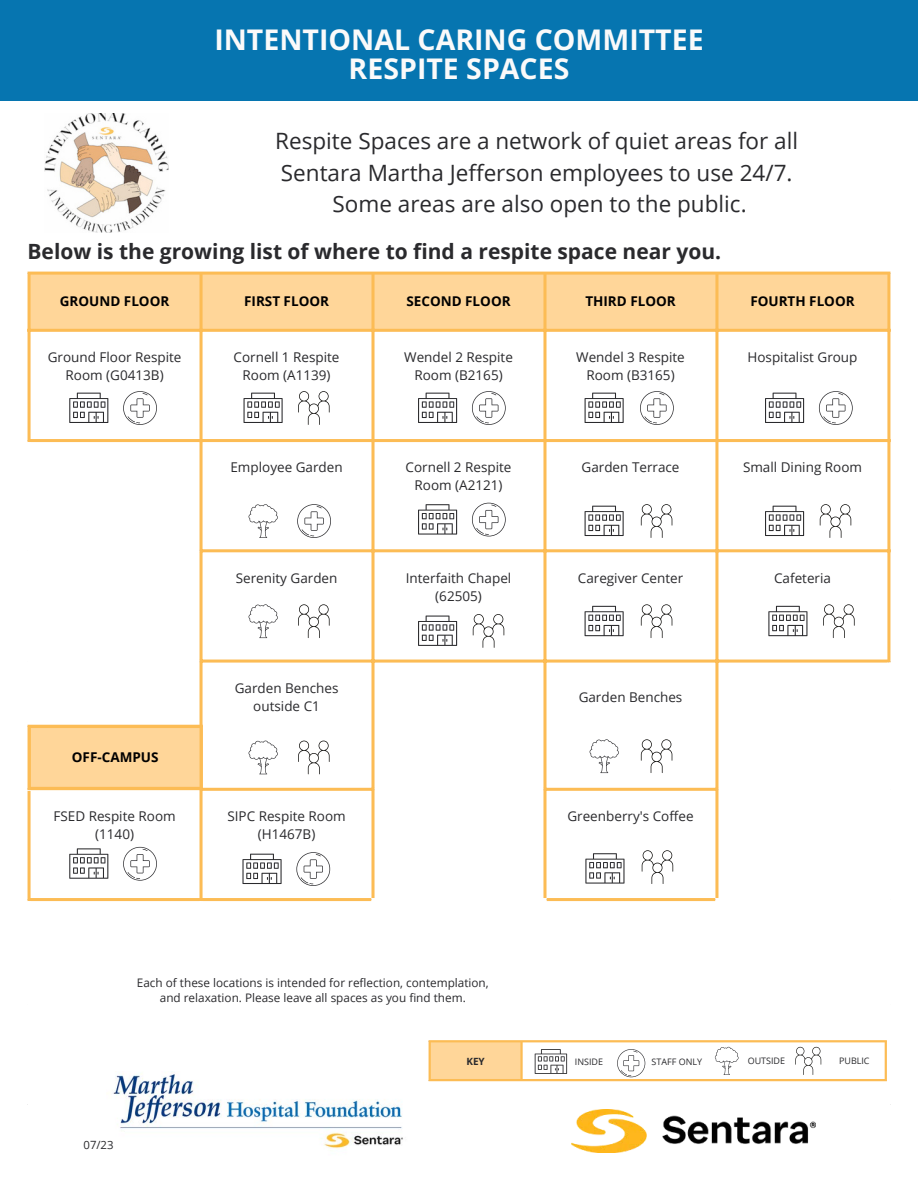
<style>
.page{position:relative;width:918px;height:1188px;background:#fff}
.page>*{position:absolute;margin:0;border:0;box-sizing:border-box;transform-origin:0 0}
.t1{font:700 28.5px/28.2px "Open Sans";color:#fafafa;text-align:center}
.t2{font:22.5px/31.5px "Open Sans";color:#2a2a2d;text-align:center}
.t3{font:700 21px "Open Sans";color:#2a2a2d}
.t4{font:13.5px/18px "Open Sans";color:#2a2a2d;text-align:center}
.t5{font:700 13.5px "Open Sans";color:#000}
.t6{font:11.7px/15.6px "Open Sans";color:#2a2a2d;text-align:center}
.t7{font:11.25px "Open Sans";color:#2a2a2d}
.t8{font:700 9.9px "Open Sans";color:#2a2a2d}
.t9{font:9px "Open Sans";color:#2a2a2d}
</style>
<div class="page">
<div style="left:31px;top:275px;width:856px;height:54px;background:#ffd699"></div>
<hr style="left:28px;top:275px;width:3px;height:164px;background:#fcbc55">
<hr style="left:28px;top:791px;width:3px;height:107px;background:#fcbc55">
<hr style="left:200px;top:275px;width:3px;height:623px;background:#fcbc55">
<svg style="left:371px;top:275px;width:4px;height:623px;background:#fcca7b"></svg>
<svg style="left:543px;top:275px;width:4px;height:623px;background:#fcca7b"></svg>
<hr style="left:715px;top:275px;width:3px;height:623px;background:#fcbc55">
<hr style="left:887px;top:275px;width:3px;height:385px;background:#fcbc55">
<hr style="left:28px;top:272px;width:862px;height:3px;background:#fcbc55">
<hr style="left:28px;top:329px;width:862px;height:3px;background:#fcbc55">
<hr style="left:28px;top:439px;width:862px;height:3px;background:#fcbc55">
<hr style="left:200px;top:549px;width:690px;height:3px;background:#fcbc55">
<hr style="left:200px;top:660px;width:690px;height:3px;background:#fcbc55">
<hr style="left:200px;top:788px;width:175px;height:3px;background:#fcbc55">
<hr style="left:543px;top:788px;width:175px;height:3px;background:#fcbc55">
<hr style="left:28px;top:898px;width:343px;height:3px;background:#fcbc55">
<hr style="left:547px;top:898px;width:168px;height:3px;background:#fcbc55">
<svg style="left:249px;top:604px;width:29px;height:34px"></svg>
<svg style="left:298px;top:391px;width:32px;height:34px"></svg>
<svg style="left:244px;top:393px;width:39px;height:30px"></svg>
<svg style="left:473px;top:614px;width:31px;height:34px"></svg>
<svg style="left:418px;top:616px;width:39px;height:30px"></svg>
<svg style="left:641px;top:504px;width:31px;height:34px"></svg>
<svg style="left:585px;top:506px;width:39px;height:30px"></svg>
<svg style="left:641px;top:604px;width:31px;height:34px"></svg>
<svg style="left:585px;top:606px;width:39px;height:30px"></svg>
<svg style="left:820px;top:504px;width:31px;height:34px"></svg>
<svg style="left:765px;top:506px;width:39px;height:30px"></svg>
<svg style="left:298px;top:604px;width:32px;height:34px"></svg>
<svg style="left:249px;top:741px;width:29px;height:33px"></svg>
<svg style="left:298px;top:741px;width:32px;height:33px"></svg>
<svg style="left:590px;top:739px;width:29px;height:34px"></svg>
<svg style="left:641px;top:739px;width:31px;height:34px"></svg>
<svg style="left:472px;top:391px;width:34px;height:34px"></svg>
<svg style="left:418px;top:393px;width:39px;height:30px"></svg>
<svg style="left:472px;top:503px;width:34px;height:33px"></svg>
<svg style="left:418px;top:504px;width:39px;height:31px"></svg>
<svg style="left:640px;top:391px;width:34px;height:34px"></svg>
<svg style="left:585px;top:393px;width:39px;height:30px"></svg>
<svg style="left:819px;top:391px;width:34px;height:34px"></svg>
<svg style="left:765px;top:393px;width:39px;height:30px"></svg>
<svg style="left:249px;top:504px;width:29px;height:34px"></svg>
<svg style="left:297px;top:504px;width:34px;height:34px"></svg>
<div style="left:429px;top:1041px;width:93px;height:39px;background:#ffd699"></div>
<hr style="left:429px;top:1042px;width:2px;height:37px;background:#fcbc55">
<hr style="left:520px;top:1042px;width:3px;height:37px;background:#fcbc55">
<hr style="left:885px;top:1042px;width:2px;height:37px;background:#fcbc55">
<hr style="left:429px;top:1040px;width:458px;height:2px;background:#fcbc55">
<hr style="left:429px;top:1079px;width:458px;height:2px;background:#fcbc55">
<div style="left:0;top:0;width:918px;height:100px;background:#0675b0"></div>
<img style="left:45px;top:113px;width:123px;height:119px">
<svg style="left:617px;top:1049px;width:28px;height:28px"></svg>
<svg style="left:535px;top:1049px;width:32px;height:25px"></svg>
<svg style="left:795px;top:1047px;width:26px;height:28px"></svg>
<svg style="left:715px;top:1047px;width:24px;height:28px"></svg>
<svg style="left:823px;top:604px;width:32px;height:34px"></svg>
<svg style="left:768px;top:606px;width:39px;height:30px"></svg>
<svg style="left:642px;top:850px;width:31px;height:34px"></svg>
<svg style="left:585px;top:853px;width:40px;height:31px"></svg>
<div style="left:29px;top:726px;width:173px;height:63px;background:#ffd699"></div>
<hr style="left:28px;top:728px;width:3px;height:59px;background:#fcbc55">
<hr style="left:200px;top:728px;width:3px;height:59px;background:#fcbc55">
<hr style="left:28px;top:725px;width:175px;height:3px;background:#fcbc55">
<hr style="left:28px;top:787px;width:175px;height:3px;background:#fcbc55">
<svg style="left:123px;top:391px;width:34px;height:34px"></svg>
<svg style="left:69px;top:393px;width:39px;height:30px"></svg>
<svg style="left:123px;top:847px;width:34px;height:34px"></svg>
<svg style="left:69px;top:848px;width:39px;height:31px"></svg>
<svg style="left:296px;top:852px;width:34px;height:34px"></svg>
<svg style="left:242px;top:854px;width:40px;height:30px"></svg>
<img style="left:571px;top:1110px;width:244px;height:42px">
<img style="left:113px;top:1073px;width:290px;height:76px">
<h1 class="t1" style="left:214px;top:25px;width:491px">INTENTIONAL CARING COMMITTEE<br>RESPITE SPACES</h1>
<h2 class="t2" style="left:275px;top:125px;width:524px">Respite Spaces are a network of quiet areas for all<br>Sentara Martha Jefferson employees to use 24/7.<br>Some areas are also open to the public.</h2>
<h3 class="t3" style="left:28px;top:237px;width:695px">Below is the growing list of where to find a respite space near you.</h3>
<p class="t5" style="left:60px;top:292px;width:111px">GROUND FLOOR</p>
<p class="t5" style="left:244px;top:292px;width:86px">FIRST FLOOR</p>
<p class="t5" style="left:406px;top:292px;width:106px">SECOND FLOOR</p>
<p class="t5" style="left:585px;top:292px;width:92px">THIRD FLOOR</p>
<p class="t5" style="left:750px;top:292px;width:106px">FOURTH FLOOR</p>
<p class="t4" style="left:48px;top:348px;width:135px">Ground Floor Respite<br>Room (G0413B)</p>
<p class="t4" style="left:234px;top:348px;width:107px">Cornell 1 Respite<br>Room (A1139)</p>
<p class="t4" style="left:404px;top:348px;width:110px">Wendel 2 Respite<br>Room (B2165)</p>
<p class="t4" style="left:576px;top:348px;width:110px">Wendel 3 Respite<br>Room (B3165)</p>
<p class="t4" style="left:748px;top:348px;width:112px">Hospitalist Group</p>
<p class="t4" style="left:230px;top:458px;width:114px">Employee Garden</p>
<p class="t4" style="left:406px;top:458px;width:107px">Cornell 2 Respite<br>Room (A2121)</p>
<p class="t4" style="left:582px;top:458px;width:99px">Garden Terrace</p>
<p class="t4" style="left:743px;top:458px;width:121px">Small Dining Room</p>
<p class="t4" style="left:236px;top:568px;width:103px">Serenity Garden</p>
<p class="t4" style="left:406px;top:568px;width:107px">Interfaith Chapel (62505)</p>
<p class="t4" style="left:578px;top:568px;width:107px">Caregiver Center</p>
<p class="t4" style="left:774px;top:568px;width:58px">Cafeteria</p>
<p class="t5" style="left:72px;top:747px;width:88px">OFF-CAMPUS</p>
<p class="t4" style="left:235px;top:679px;width:105px">Garden Benches outside C1</p>
<p class="t4" style="left:579px;top:688px;width:105px">Garden Benches</p>
<p class="t4" style="left:54px;top:807px;width:124px">FSED Respite Room (1140)</p>
<p class="t4" style="left:227px;top:807px;width:120px">SIPC Respite Room (H1467B)</p>
<p class="t4" style="left:567px;top:807px;width:128px">Greenberry's Coffee</p>
<p class="t6" style="left:137px;top:974px;width:353px">Each of these locations is intended for reflection, contemplation, and relaxation. Please leave all spaces as you find them.</p>
<p class="t7" style="left:84px;top:1137px;width:32px">07/23</p>
<p class="t8" style="left:466px;top:1054px;width:20px">KEY</p>
<p class="t9" style="left:575px;top:1055px;width:30px">INSIDE</p>
<p class="t9" style="left:652px;top:1055px;width:52px">STAFF ONLY</p>
<p class="t9" style="left:748px;top:1054px;width:39px">OUTSIDE</p>
<p class="t9" style="left:839px;top:1054px;width:32px">PUBLIC</p>
</div>
